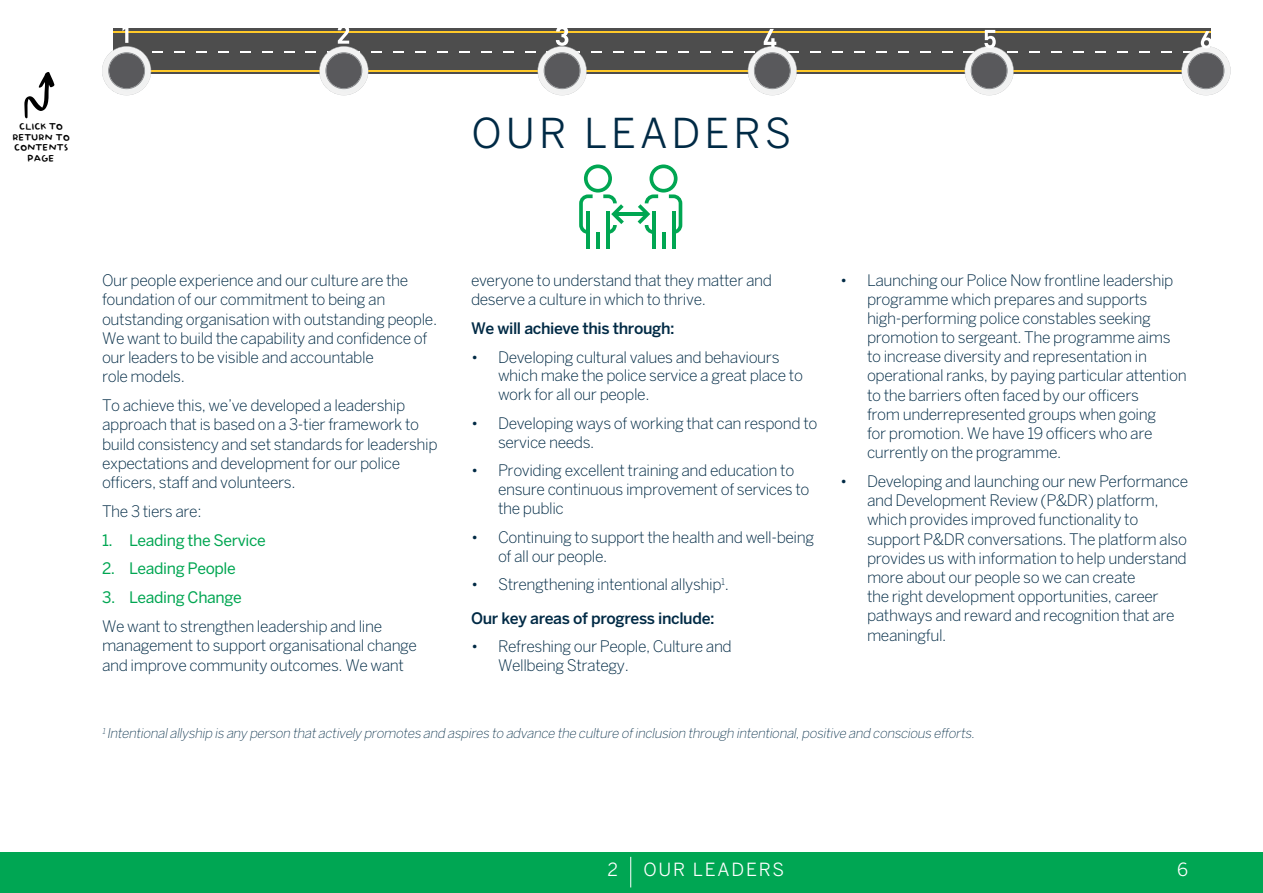
<style>
.page{position:relative;width:1263px;height:893px;background:#fff}
.page>*{position:absolute;margin:0;border:0;box-sizing:border-box;transform-origin:0 0}
.t1{font:40.8px "Benton Sans";letter-spacing:.1em;color:#002a45}
.t2{font:18px "Benton Sans";letter-spacing:.1em;color:#fff}
.t3{font:300 15.75px/19.2px "Benton Sans";letter-spacing:-.025em;color:#002a45}
.t4{font:15.75px "Benton Sans";letter-spacing:-.025em;color:#00a652}
.t5{font:500 15.75px "Benton Sans";letter-spacing:-.025em;color:#002a45}
.t6{font:italic 200 13.5px "Benton Sans";color:#002a45}
.t7{font:11.25px/10.5px "Baby Doll";color:#000;text-align:center}
.s1{font-weight:500}
</style>
<div class="page">
<div style="left:0;top:853px;width:1263px;height:40px;background:#00a653"></div>
<hr style="left:630px;top:857px;width:1px;height:30px;background:#fff">
<svg style="left:24px;top:72px;width:30px;height:47px"></svg>
<hr style="left:586px;top:211px;width:4px;height:38px;background:#00a652">
<hr style="left:606px;top:211px;width:4px;height:38px;background:#00a652">
<hr style="left:596px;top:232px;width:4px;height:17px;background:#00a652">
<hr style="left:652px;top:211px;width:3px;height:38px;background:#00a652">
<hr style="left:672px;top:211px;width:3px;height:38px;background:#00a652">
<hr style="left:662px;top:232px;width:3px;height:17px;background:#00a652">
<hr style="left:614px;top:212px;width:34px;height:4px;background:#00a652">
<svg style="left:579px;top:164px;width:45px;height:70px"></svg>
<svg style="left:638px;top:164px;width:44px;height:70px"></svg>
<div style="left:114px;top:29px;width:219px;height:45px;background:#4d4d4d"></div>
<hr style="left:114px;top:31px;width:219px;height:1px;background:#ffc929">
<hr style="left:114px;top:71px;width:219px;height:1px;background:#ffc929">
<div style="left:333px;top:29px;width:219px;height:45px;background:#4d4d4d"></div>
<hr style="left:333px;top:31px;width:219px;height:1px;background:#ffc929">
<hr style="left:333px;top:71px;width:219px;height:1px;background:#ffc929">
<div style="left:552px;top:29px;width:219px;height:45px;background:#4d4d4d"></div>
<hr style="left:552px;top:31px;width:219px;height:1px;background:#ffc929">
<hr style="left:552px;top:71px;width:219px;height:1px;background:#ffc929">
<div style="left:771px;top:29px;width:220px;height:45px;background:#4d4d4d"></div>
<hr style="left:771px;top:31px;width:220px;height:1px;background:#ffc929">
<hr style="left:771px;top:71px;width:220px;height:1px;background:#ffc929">
<div style="left:991px;top:29px;width:219px;height:45px;background:#4d4d4d"></div>
<hr style="left:991px;top:31px;width:219px;height:1px;background:#ffc929">
<hr style="left:991px;top:71px;width:219px;height:1px;background:#ffc929">
<svg style="left:102px;top:28px;width:61px;height:67px"></svg>
<svg style="left:305px;top:28px;width:77px;height:67px"></svg>
<svg style="left:525px;top:28px;width:77px;height:67px"></svg>
<svg style="left:744px;top:29px;width:55px;height:66px"></svg>
<svg style="left:963px;top:30px;width:55px;height:65px"></svg>
<svg style="left:1181px;top:31px;width:49px;height:64px"></svg>
<p class="t7" style="left:13px;top:122px;width:59px">CLICK TO<br>RETURN TO<br>CONTENTS<br>PAGE</p>
<h1 class="t1" style="left:471px;top:109px;width:321px">OUR LEADERS</h1>
<p class="t3" style="left:102px;top:271px;width:337px">Our people experience and our culture are the foundation of our commitment to being an outstanding organisation with outstanding people.<br>We want to build the capability and confidence of our leaders to be visible and accountable<br>role models.</p>
<p class="t3" style="left:102px;top:396px;width:337px">To achieve this, we’ve developed a leadership approach that is based on a 3-tier framework to build consistency and set standards for leadership expectations and development for our police officers, staff and volunteers.</p>
<p class="t3" style="left:102px;top:501px;width:101px">The 3 tiers are:</p>
<p class="t4" style="left:102px;top:531px;width:165px">1. Leading the Service</p>
<p class="t4" style="left:102px;top:559px;width:135px">2. Leading People</p>
<p class="t4" style="left:102px;top:588px;width:141px">3. Leading Change</p>
<p class="t3" style="left:102px;top:617px;width:317px">We want to strengthen leadership and line management to support organisational change and improve community outcomes. We want</p>
<p class="t3" style="left:471px;top:271px;width:303px">everyone to understand that they matter and deserve a culture in which to thrive.</p>
<p class="t5" style="left:471px;top:319px;width:205px">We will achieve this through:</p>
<p class="t3" style="left:498px;top:347px;width:306px;text-indent:-27px">• Developing cultural values and behaviours which make the police service a great place to work for all our people.</p>
<p class="t3" style="left:498px;top:414px;width:321px;text-indent:-27px">• Developing ways of working that can respond to service needs.</p>
<p class="t3" style="left:498px;top:461px;width:313px;text-indent:-27px">• Providing excellent training and education to ensure continuous improvement of services to the public</p>
<p class="t3" style="left:498px;top:527px;width:318px;text-indent:-27px">• Continuing to support the health and well-being of all our people.</p>
<p class="t3" style="left:471px;top:567px;width:260px;line-height:33.6px">• Strengthening intentional allyship<sup>1</sup>.<br><span class="s1">Our key areas of progress include:</span></p>
<p class="t3" style="left:498px;top:637px;width:235px;text-indent:-27px">• Refreshing our People, Culture and<br>Wellbeing Strategy.</p>
<p class="t3" style="left:867px;top:271px;width:321px;text-indent:-27px">• Launching our Police Now frontline leadership programme which prepares and supports high-performing police constables seeking promotion to sergeant. The programme aims to increase diversity and representation in operational ranks, by paying particular attention to the barriers often faced by our officers<br>from underrepresented groups when going<br>for promotion. We have 19 officers who are currently on the programme.</p>
<p class="t3" style="left:867px;top:471px;width:323px;text-indent:-27px">• Developing and launching our new Performance and Development Review (P&amp;DR) platform, which provides improved functionality to support P&amp;DR conversations. The platform also provides us with information to help understand more about our people so we can create<br>the right development opportunities, career pathways and reward and recognition that are meaningful.</p>
<p class="t6" style="left:102px;top:725px;width:877px"><sup>1</sup>Intentionalallyship is any person thatactively promotes and aspires to advance the culture ofinclusion through intentional,positive and conscious efforts.</p>
<p class="t2" style="left:608px;top:858px;width:12px">2</p>
<p class="t2" style="left:1177px;top:858px;width:12px">6</p>
<p class="t2" style="left:643px;top:858px;width:142px">OUR LEADERS</p>
</div>
